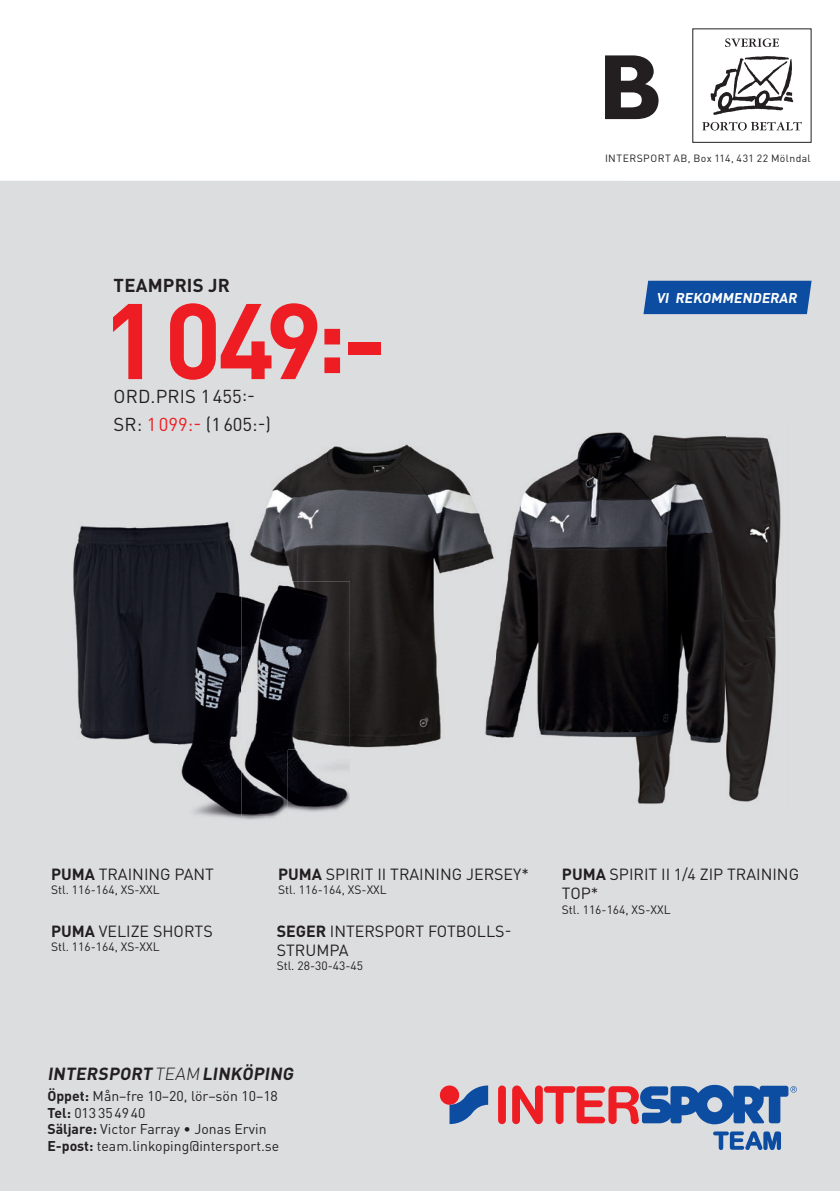
<style>
.page{position:relative;width:840px;height:1191px;background:#fff}
.page>*{position:absolute;margin:0;border:0;box-sizing:border-box;transform-origin:0 0}
.t1{font:700 105.6px "DIN Pro";color:#ee1d23}
.t2{font:18.4px/28.4px "DIN Pro";letter-spacing:.01em;color:#231f20}
.t3{font:700 18.4px "DIN Pro";letter-spacing:.01em;color:#231f20}
.t4{font:700 17.4px "DIN Pro";color:#231f20}
.t5{font:16px/19.2px "DIN Pro";color:#231f20}
.t6{font:14px/16.8px "DIN Pro";color:#231f20}
.t7{font:700 14px "DIN Pro";color:#fff}
.t8{font:12px "DIN Pro";color:#231f20}
.t9{font:10.4px "DIN Pro";letter-spacing:.04em;color:#231f20}
.s1{color:#ee1d23}
.s2{font-weight:700}
.s3{font-weight:300}
</style>
<div class="page">
<div style="left:0;top:181px;width:839px;height:1010px;background:#dcdddf"></div>
<svg style="left:710px;top:56px;width:82px;height:59px"></svg>
<svg style="left:725px;top:38px;width:53px;height:9px"></svg>
<svg style="left:702px;top:121px;width:99px;height:9px"></svg>
<svg style="left:605px;top:55px;width:53px;height:64px"></svg>
<div style="left:439px;top:1085px;width:20px;height:19px;background:#ee1d23;border-radius:50%"></div>
<svg style="left:449px;top:1085px;width:39px;height:39px"></svg>
<div style="left:498px;top:1085px;width:7px;height:39px;background:#ee1d23;border-radius:4px"></div>
<svg style="left:512px;top:1084px;width:284px;height:40px"></svg>
<svg style="left:713px;top:1131px;width:67px;height:19px"></svg>
<div style="left:643px;top:281px;width:168px;height:33px;background:#0d4da1"></div>
<img style="left:636px;top:436px;width:145px;height:368px">
<img style="left:495px;top:432px;width:230px;height:312px">
<img style="left:250px;top:444px;width:234px;height:304px">
<img style="left:484px;top:532px;width:11px;height:205px">
<img style="left:73px;top:522px;width:167px;height:222px">
<img style="left:287px;top:749px;width:62px;height:63px">
<img style="left:250px;top:581px;width:99px;height:168px">
<img style="left:179px;top:744px;width:97px;height:76px">
<img style="left:179px;top:589px;width:62px;height:155px">
<img style="left:241px;top:596px;width:46px;height:220px">
<img style="left:249px;top:589px;width:38px;height:160px">
<p class="t3" style="left:113px;top:273px;width:118px">TEAMPRIS JR</p>
<h1 class="t1" style="left:102px;top:269px;width:286px">1 049:-</h1>
<p class="t2" style="left:113px;top:381px;width:159px">ORD.PRIS 1 455:-<br>SR: <span class="s1">1099:-</span> (1 605:-)</p>
<p class="t9" style="left:604px;top:151px;width:207px">INTERSPORT AB, Box 114, 431 22 Mölndal</p>
<p class="t7" style="left:656px;top:288px;width:144px">VI REKOMMENDERAR</p>
<p class="t5" style="left:51px;top:864px;width:164px"><span class="s2">PUMA</span> TRAINING PANT</p>
<p class="t8" style="left:51px;top:882px;width:110px">Stl. 116-164, XS-XXL</p>
<p class="t5" style="left:51px;top:920px;width:163px"><span class="s2">PUMA</span> VELIZE SHORTS</p>
<p class="t8" style="left:51px;top:938px;width:110px">Stl. 116-164, XS-XXL</p>
<p class="t5" style="left:278px;top:864px;width:252px"><span class="s2">PUMA</span> SPIRIT II TRAINING JERSEY*</p>
<p class="t8" style="left:278px;top:882px;width:110px">Stl. 116-164, XS-XXL</p>
<p class="t5" style="left:276px;top:920px;width:236px"><span class="s2">SEGER</span> INTERSPORT FOTBOLLS-<br>STRUMPA</p>
<p class="t8" style="left:276px;top:957px;width:88px">Stl. 28-30-43-45</p>
<p class="t5" style="left:561px;top:864px;width:238px"><span class="s2">PUMA</span> SPIRIT II 1/4 ZIP TRAINING<br>TOP*</p>
<p class="t8" style="left:561px;top:901px;width:110px">Stl. 116-164, XS-XXL</p>
<p class="t4" style="left:47px;top:1062px;width:250px">INTERSPORT <span class="s3">TEAM</span> LINKÖPING</p>
<p class="t6" style="left:47px;top:1086px;width:233px"><span class="s2">Öppet:</span> Mån–fre 10–20, lör–sön 10–18<br><span class="s2">Tel:</span> 013 35 49 40<br><span class="s2">Säljare:</span> Victor Farray • Jonas Ervin<br><span class="s2">E-post:</span> team.linkoping@intersport.se</p>
</div>
